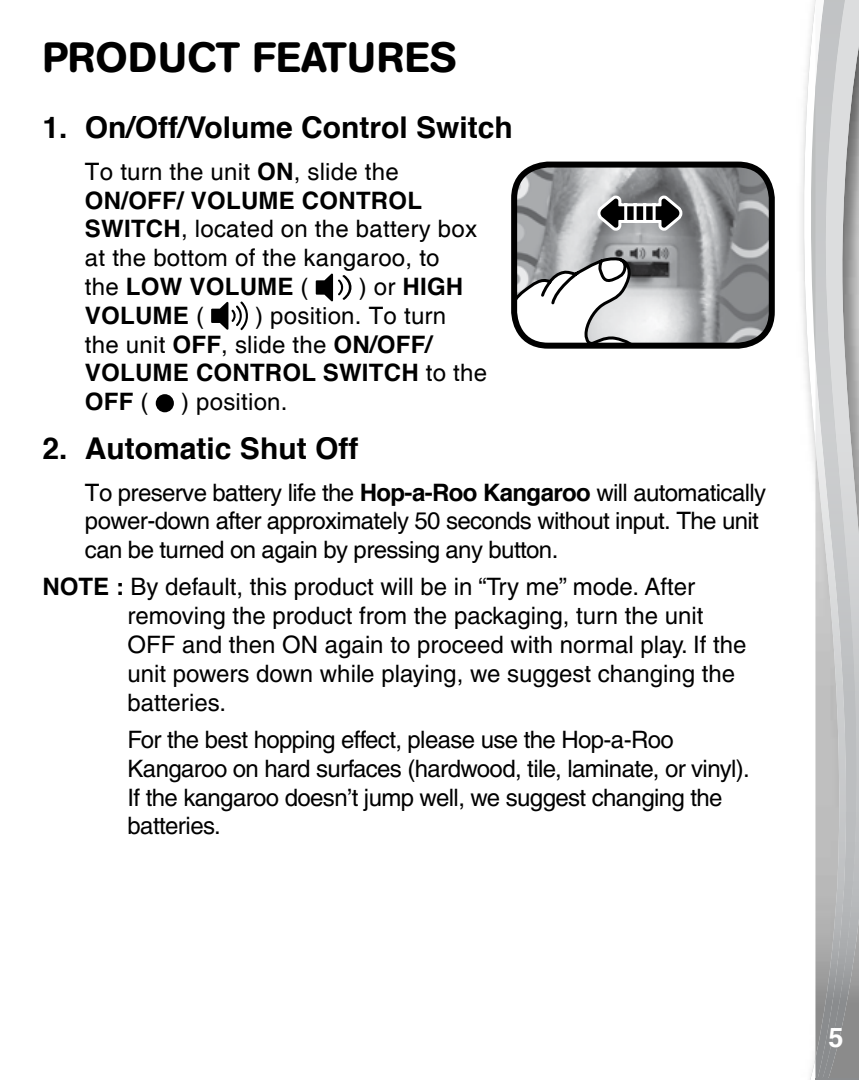
<style>
.page{position:relative;width:859px;height:1080px;background:#fff}
.page>*{position:absolute;margin:0;border:0;box-sizing:border-box;transform-origin:0 0}
.t1{font:500 42px "AG Book Rounded";letter-spacing:.02em;color:#000}
.t2{font:700 30px "Helvetica";color:#000}
.t3{font:700 27px "Helvetica";color:#fff}
.t4{font:500 24px/28.8px "Helvetica";color:#000}
.t5{font:24px/28.8px "Helvetica";letter-spacing:.01em;color:#000}
.t6{font:500 24px/28.8px "Helvetica";letter-spacing:-.025em;color:#000}
.t7{font:24px/28.8px "Helvetica";letter-spacing:-.025em;color:#000}
.t8{font:700 24px "Helvetica";letter-spacing:.01em;color:#000}
.s1{font-weight:700}
.s2{font-weight:400}
</style>
<div class="page">
<svg style="left:316px;top:273px;width:36px;height:29px"></svg>
<svg style="left:211px;top:301px;width:37px;height:30px"></svg>
<div style="left:156px;top:394px;width:18px;height:18px;background:#000;border-radius:50%"></div>
<svg style="left:803px;top:0;width:12px;height:1080px"></svg>
<img style="left:858px;top:0;width:1px;height:1079px">
<img style="left:848px;top:0;width:10px;height:1079px">
<img style="left:815px;top:0;width:33px;height:1079px">
<hr style="left:815px;top:1079px;width:44px;height:1px;background:#8a8c8e">
<img style="left:518px;top:165px;width:250px;height:177px">
<svg style="left:518px;top:190px;width:169px;height:152px"></svg>
<div style="left:511px;top:162px;width:264px;height:187px;border:6px solid #000;border-radius:34px"></div>
<h1 class="t1" style="left:42px;top:33px;width:416px">PRODUCT FEATURES</h1>
<p class="t2" style="left:42px;top:103px;width:472px">1. On/Off/Volume Control Switch</p>
<p class="t5" style="left:85px;top:158px;width:394px">To turn the unit <span class="s1">ON</span>, slide the<br><span class="s1">ON/OFF/ VOLUME CONTROL<br>SWITCH</span>, located on the battery box at the bottom of the kangaroo, to the <span class="s1">LOW VOLUME</span> (</p>
<p class="t8" style="left:359px;top:267px;width:106px"><span class="s2">) or</span> HIGH</p>
<p class="t8" style="left:85px;top:296px;width:121px">VOLUME <span class="s2">(</span></p>
<p class="t5" style="left:85px;top:302px;width:404px;text-indent:170px">) position. To turn<br>the unit <span class="s1">OFF</span>, slide the <span class="s1">ON/OFF/<br>VOLUME CONTROL SWITCH</span> to the<br><span class="s1">OFF</span> (</p>
<p class="t5" style="left:181px;top:388px;width:108px">) position.</p>
<p class="t2" style="left:42px;top:424px;width:317px">2. Automatic Shut Off</p>
<p class="t7" style="left:85px;top:479px;width:683px">To preserve battery life the <span class="s1">Hop-a-Roo Kangaroo</span> will automatically power-down after approximately 50 seconds without input. The unit can be turned on again by pressing any button.</p>
<p class="t4" style="left:128px;top:573px;width:621px;text-indent:-85px"><span class="s1">NOTE :</span> By default, this product will be in “Try me” mode. After removing the product from the packaging, turn the unit OFF and then ON again to proceed with normal play. If the unit powers down while playing, we suggest changing the batteries.</p>
<p class="t6" style="left:128px;top:725px;width:624px">For the best hopping effect, please use the Hop-a-Roo Kangaroo on hard surfaces (hardwood, tile, laminate, or vinyl).<br>If the kangaroo doesn’t jump well, we suggest changing the batteries.</p>
<p class="t3" style="left:828px;top:1016px;width:17px">5</p>
</div>
